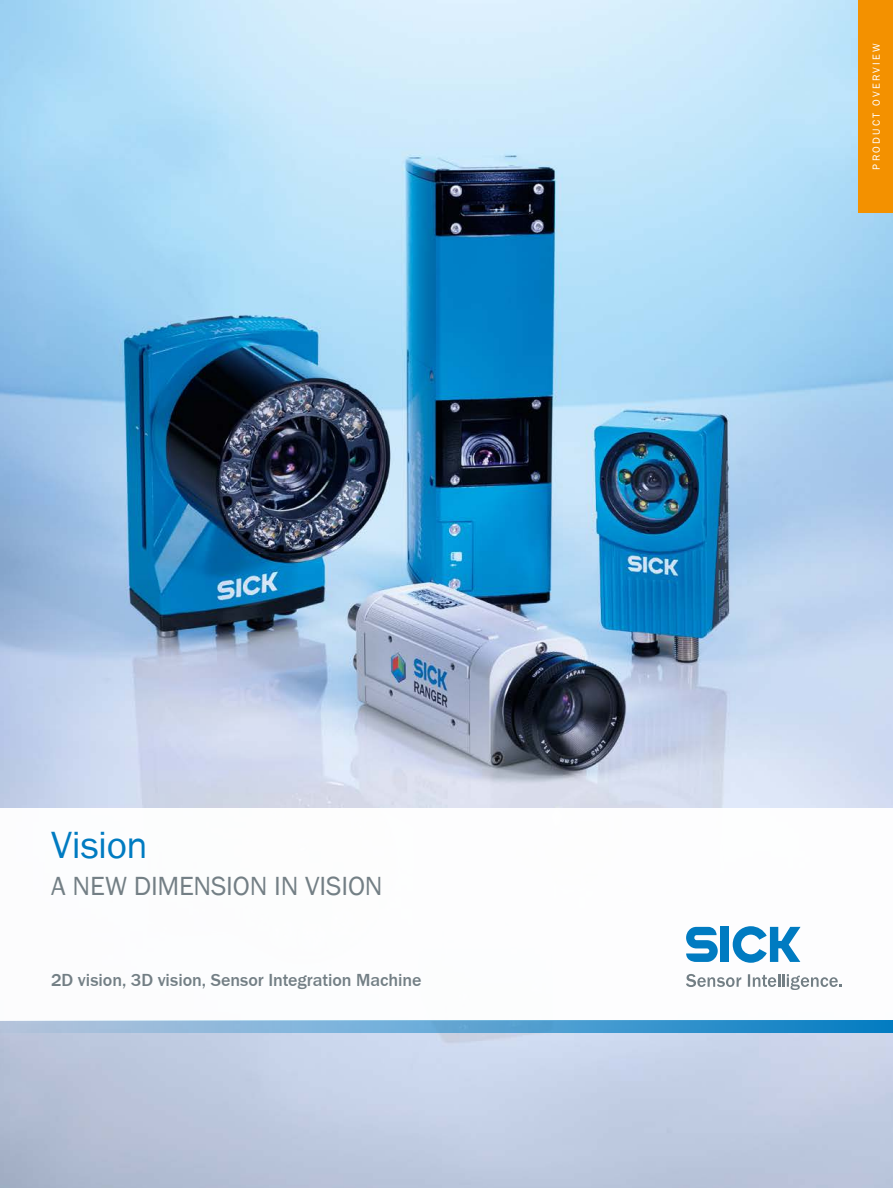
<style>
.page{position:relative;width:893px;height:1188px;background:#fff}
.page>*{position:absolute;margin:0;border:0;box-sizing:border-box;transform-origin:0 0}
.t1{font:39px "SICK Franklin";letter-spacing:-.01em;color:#007bc1}
.t2{font:27px "SICK Franklin";letter-spacing:-.005em;color:#737f85}
.t3{font:500 18px "SICK Franklin";letter-spacing:-.005em;color:#737f85}
.t4{font:10.5px "SICK Franklin";letter-spacing:.21em;color:#fff}
</style>
<div class="page">
<img style="left:0;top:0;width:893px;height:1188px">
<div style="left:0;top:808px;width:893px;height:212px;background:#fff"></div>
<svg style="left:0;top:1020px;width:893px;height:13px;background:#63a6d3"></svg>
<svg style="left:686px;top:927px;width:32px;height:35px"></svg>
<div style="left:721px;top:927px;width:8px;height:35px;background:#007bc1"></div>
<svg style="left:733px;top:926px;width:67px;height:37px"></svg>
<svg style="left:686px;top:974px;width:55px;height:13px"></svg>
<svg style="left:748px;top:974px;width:94px;height:16px"></svg>
<div style="left:859px;top:0;width:34px;height:213px;background:#f39100"></div>
<h1 class="t1" style="left:51px;top:821px;width:98px">Vision</h1>
<h2 class="t2" style="left:51px;top:869px;width:333px">A NEW DIMENSION IN VISION</h2>
<p class="t3" style="left:51px;top:969px;width:372px">2D vision, 3D vision, Sensor Integration Machine</p>
<p class="t4" style="left:870px;top:170px;width:128px;rotate:-90deg">Product overview</p>
</div>
